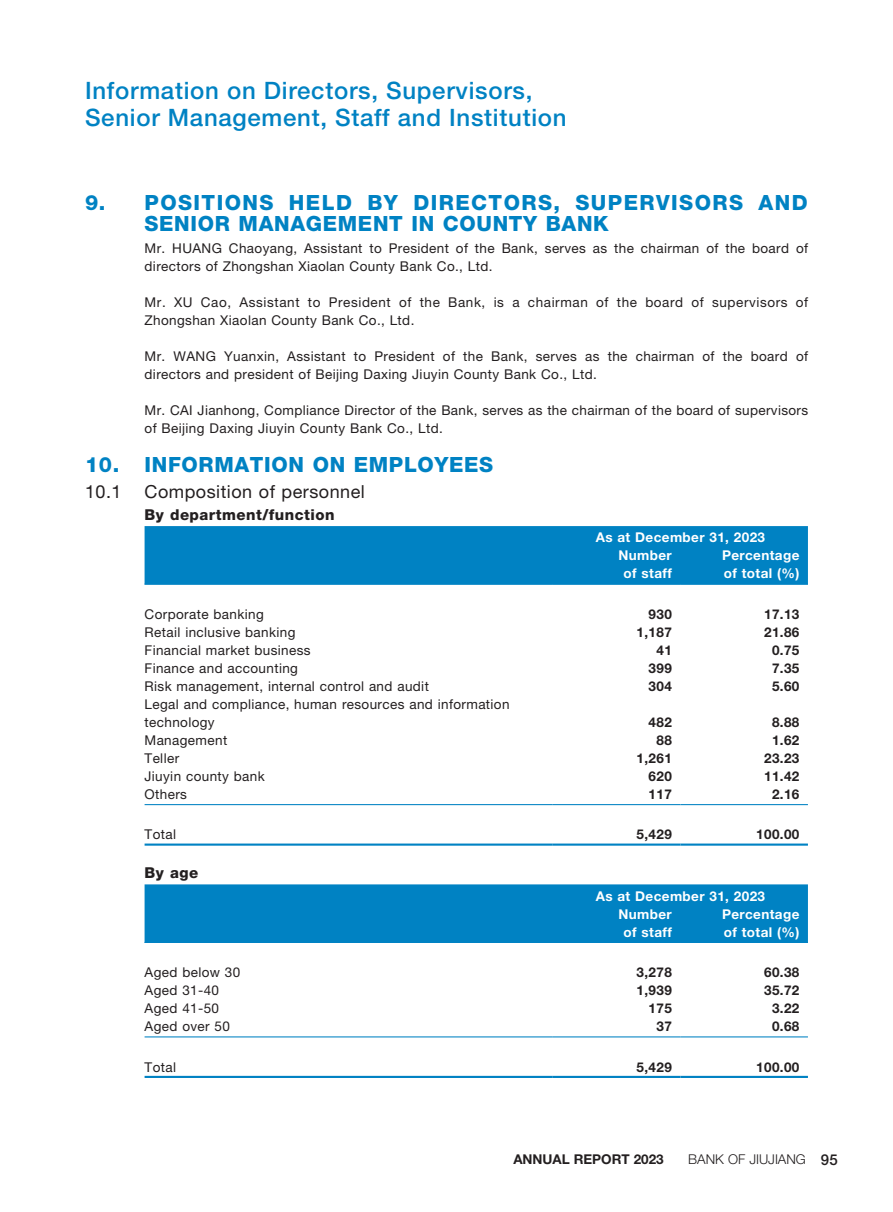
<style>
.page{position:relative;width:893px;height:1212px;background:#fff}
.page>*{position:absolute;margin:0;border:0;box-sizing:border-box;transform-origin:0 0}
.t1{font:500 24px/27px "Helvetica Neue LT Std";letter-spacing:.03em;color:#0082c3}
.t2{font:800 21px/21px "Helvetica Neue LT Std";letter-spacing:.07em;color:#0082c3}
.t3{font:800 21px "Helvetica Neue LT Std";letter-spacing:.03em;color:#0082c3}
.t4{font:18px "Helvetica Neue LT Std";letter-spacing:.03em;color:#231f20}
.t5{font:800 15px "Helvetica Neue LT Std";letter-spacing:.03em;color:#231f20}
.t6{font:13.5px/18px "Helvetica Neue LT Std";letter-spacing:.03em;color:#231f20}
.t7{font:700 13.5px "Helvetica Neue LT Std";letter-spacing:.03em;color:#231f20}
.t8{font:700 13.5px/18px "Helvetica Neue LT Std";letter-spacing:.03em;color:#fff}
.t9{font:700 13.5px "Helvetica Neue LT Std";color:#231f20}
.t10{font:300 13.5px "Helvetica Neue LT Std";color:#231f20}
.s1{font-weight:500;font-size:15px}
</style>
<div class="page">
<div style="left:145px;top:526px;width:663px;height:57px;background:#0082c3"></div>
<hr style="left:145px;top:583px;width:408px;height:2px;background:#0082c3">
<hr style="left:553px;top:583px;width:127px;height:2px;background:#0082c3">
<hr style="left:680px;top:583px;width:128px;height:2px;background:#0082c3">
<hr style="left:145px;top:804px;width:408px;height:1px;background:#0082c3">
<hr style="left:553px;top:804px;width:127px;height:1px;background:#0082c3">
<hr style="left:680px;top:804px;width:128px;height:1px;background:#0082c3">
<hr style="left:145px;top:843px;width:408px;height:3px;background:#0082c3">
<hr style="left:553px;top:843px;width:127px;height:3px;background:#0082c3">
<hr style="left:680px;top:843px;width:128px;height:3px;background:#0082c3">
<div style="left:145px;top:884px;width:663px;height:58px;background:#0082c3"></div>
<hr style="left:145px;top:942px;width:408px;height:1px;background:#0082c3">
<hr style="left:553px;top:942px;width:127px;height:1px;background:#0082c3">
<hr style="left:680px;top:942px;width:128px;height:1px;background:#0082c3">
<hr style="left:145px;top:1036px;width:408px;height:1px;background:#0082c3">
<hr style="left:553px;top:1036px;width:127px;height:1px;background:#0082c3">
<hr style="left:680px;top:1036px;width:128px;height:1px;background:#0082c3">
<hr style="left:145px;top:1076px;width:408px;height:2px;background:#0082c3">
<hr style="left:553px;top:1076px;width:127px;height:2px;background:#0082c3">
<hr style="left:680px;top:1076px;width:128px;height:2px;background:#0082c3">
<h1 class="t1" style="left:85px;top:77px;width:483px">Information on Directors, Supervisors,<br>Senior Management, Staff and Institution</h1>
<h2 class="t2" style="left:145px;top:192px;width:665px;text-indent:-60px">9. POSITIONS HELD BY DIRECTORS, SUPERVISORS AND<br>SENIOR MANAGEMENT IN COUNTY BANK</h2>
<p class="t6" style="left:145px;top:239px;width:665px">Mr. HUANG Chaoyang, Assistant to President of the Bank, serves as the chairman of the board of directors of Zhongshan Xiaolan County Bank Co., Ltd.</p>
<p class="t6" style="left:145px;top:293px;width:665px">Mr. XU Cao, Assistant to President of the Bank, is a chairman of the board of supervisors of<br>Zhongshan Xiaolan County Bank Co., Ltd.</p>
<p class="t6" style="left:145px;top:347px;width:665px">Mr. WANG Yuanxin, Assistant to President of the Bank, serves as the chairman of the board of directors and president of Beijing Daxing Jiuyin County Bank Co., Ltd.</p>
<p class="t6" style="left:145px;top:401px;width:665px">Mr. CAI Jianhong, Compliance Director of the Bank, serves as the chairman of the board of supervisors of Beijing Daxing Jiuyin County Bank Co., Ltd.</p>
<h2 class="t3" style="left:85px;top:452px;width:410px">10. INFORMATION ON EMPLOYEES</h2>
<h3 class="t4" style="left:85px;top:480px;width:38px">10.1</h3>
<h3 class="t4" style="left:145px;top:480px;width:222px">Composition of personnel</h3>
<p class="t5" style="left:145px;top:506px;width:191px">By department/function</p>
<p class="t8" style="left:596px;top:528px;width:171px">As at December 31, 2023</p>
<p class="t8" style="left:618px;top:546px;width:55px">Number</p>
<p class="t8" style="left:624px;top:564px;width:50px">of staff</p>
<p class="t8" style="left:722px;top:546px;width:79px">Percentage of total (%)</p>
<p class="t6" style="left:145px;top:605px;width:121px">Corporate banking</p>
<p class="t7" style="left:649px;top:606px;width:25px">930</p>
<p class="t7" style="left:764px;top:606px;width:37px">17.13</p>
<p class="t6" style="left:145px;top:623px;width:152px">Retail inclusive banking</p>
<p class="t7" style="left:637px;top:624px;width:37px">1,187</p>
<p class="t7" style="left:764px;top:624px;width:37px">21.86</p>
<p class="t6" style="left:145px;top:641px;width:168px">Financial market business</p>
<p class="t7" style="left:656px;top:642px;width:17px">41</p>
<p class="t7" style="left:772px;top:642px;width:29px">0.75</p>
<p class="t6" style="left:145px;top:659px;width:155px">Finance and accounting</p>
<p class="t7" style="left:649px;top:660px;width:25px">399</p>
<p class="t7" style="left:772px;top:660px;width:29px">7.35</p>
<p class="t6" style="left:145px;top:677px;width:286px">Risk management, internal control and audit</p>
<p class="t7" style="left:649px;top:678px;width:25px">304</p>
<p class="t7" style="left:772px;top:678px;width:29px">5.60</p>
<p class="t6" style="left:145px;top:695px;width:367px">Legal and compliance, human resources and information technology</p>
<p class="t7" style="left:649px;top:714px;width:25px">482</p>
<p class="t7" style="left:772px;top:714px;width:29px">8.88</p>
<p class="t6" style="left:145px;top:731px;width:84px">Management</p>
<p class="t7" style="left:656px;top:732px;width:17px">88</p>
<p class="t7" style="left:772px;top:732px;width:29px">1.62</p>
<p class="t6" style="left:145px;top:749px;width:36px">Teller</p>
<p class="t7" style="left:637px;top:750px;width:37px">1,261</p>
<p class="t7" style="left:764px;top:750px;width:37px">23.23</p>
<p class="t6" style="left:145px;top:767px;width:122px">Jiuyin county bank</p>
<p class="t7" style="left:649px;top:768px;width:25px">620</p>
<p class="t7" style="left:764px;top:768px;width:37px">11.42</p>
<p class="t6" style="left:145px;top:785px;width:44px">Others</p>
<p class="t7" style="left:649px;top:786px;width:25px">117</p>
<p class="t7" style="left:772px;top:786px;width:29px">2.16</p>
<p class="t6" style="left:145px;top:825px;width:33px">Total</p>
<p class="t7" style="left:637px;top:826px;width:37px">5,429</p>
<p class="t7" style="left:756px;top:826px;width:45px">100.00</p>
<p class="t5" style="left:145px;top:864px;width:55px">By age</p>
<p class="t8" style="left:596px;top:886px;width:171px">As at December 31, 2023</p>
<p class="t8" style="left:618px;top:904px;width:55px">Number</p>
<p class="t8" style="left:624px;top:922px;width:50px">of staff</p>
<p class="t8" style="left:722px;top:904px;width:79px">Percentage of total (%)</p>
<p class="t6" style="left:145px;top:963px;width:97px">Aged below 30</p>
<p class="t7" style="left:637px;top:964px;width:37px">3,278</p>
<p class="t7" style="left:764px;top:964px;width:37px">60.38</p>
<p class="t6" style="left:145px;top:981px;width:76px">Aged 31-40</p>
<p class="t7" style="left:637px;top:982px;width:37px">1,939</p>
<p class="t7" style="left:764px;top:982px;width:37px">35.72</p>
<p class="t6" style="left:145px;top:999px;width:76px">Aged 41-50</p>
<p class="t7" style="left:649px;top:1000px;width:25px">175</p>
<p class="t7" style="left:772px;top:1000px;width:29px">3.22</p>
<p class="t6" style="left:145px;top:1017px;width:87px">Aged over 50</p>
<p class="t7" style="left:656px;top:1018px;width:17px">37</p>
<p class="t7" style="left:772px;top:1018px;width:29px">0.68</p>
<p class="t6" style="left:145px;top:1058px;width:33px">Total</p>
<p class="t7" style="left:637px;top:1058px;width:37px">5,429</p>
<p class="t7" style="left:756px;top:1058px;width:45px">100.00</p>
<p class="t9" style="left:513px;top:1151px;width:152px">ANNUAL REPORT 2023</p>
<p class="t10" style="left:688px;top:1151px;width:151px">BANK OF JIUJIANG <span class="s1">95</span></p>
</div>
